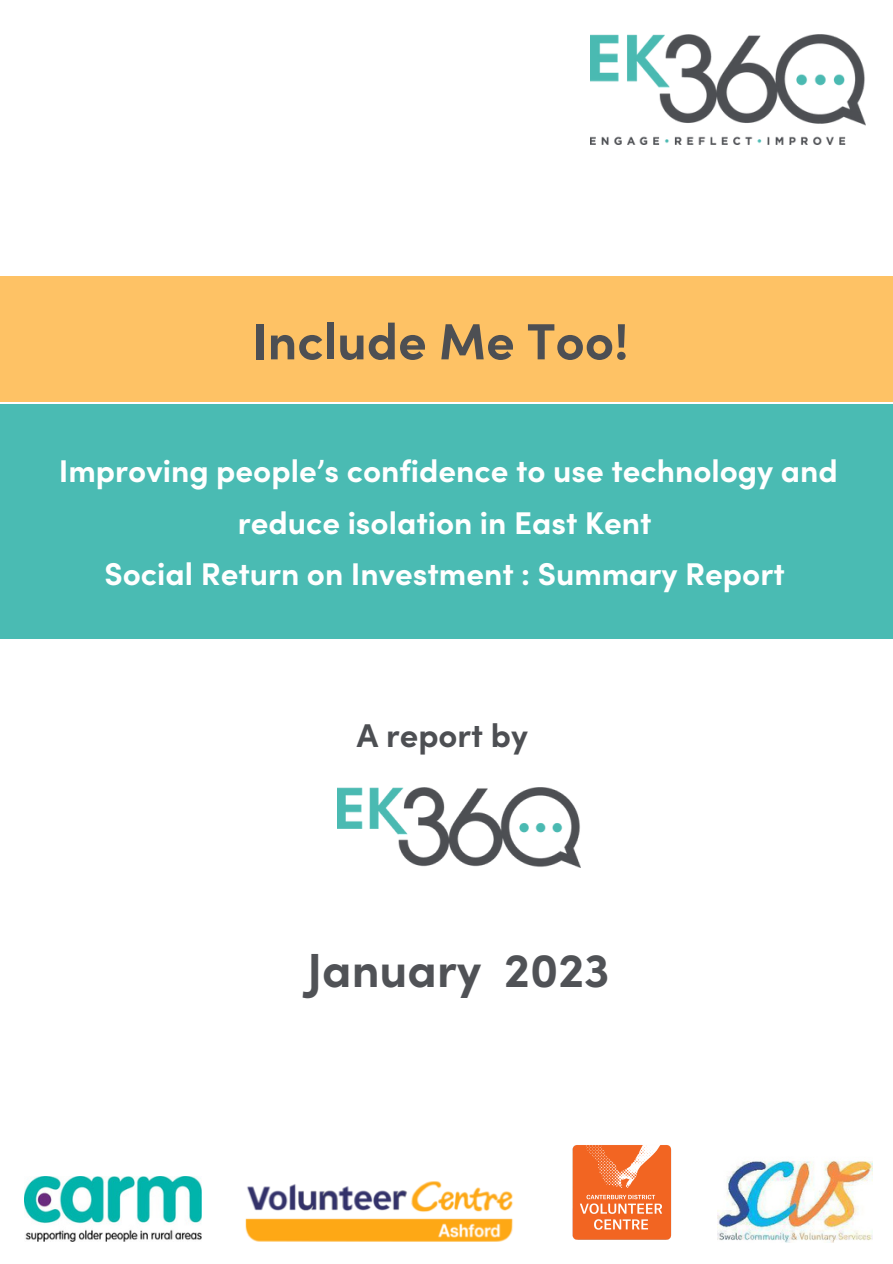
<style>
.page{position:relative;width:893px;height:1264px;background:#fff}
.page>*{position:absolute;margin:0;border:0;box-sizing:border-box;transform-origin:0 0}
.t1{font:700 51px "Sofia Pro";color:#4d4f53}
.t2{font:700 48px "Sofia Pro";color:#505256}
.t3{font:700 33px "Sofia Pro";color:#4d4f53}
.t4{font:700 31.5px/51.8px "Sofia Pro";color:#fff;text-align:center}
</style>
<div class="page">
<div style="left:0;top:405px;width:892px;height:234px;background:#4abbb3"></div>
<img style="left:590px;top:34px;width:275px;height:110px">
<img style="left:337px;top:787px;width:243px;height:80px">
<div style="left:0;top:276px;width:892px;height:125px;background:#fec265"></div>
<img style="left:24px;top:1176px;width:178px;height:65px">
<img style="left:245px;top:1181px;width:268px;height:61px">
<img style="left:717px;top:1160px;width:155px;height:82px">
<img style="left:572px;top:1145px;width:100px;height:95px">
<h1 class="t1" style="left:252px;top:308px;width:378px">Include Me Too!</h1>
<p class="t4" style="left:59px;top:444px;width:780px">Improving people’s confidence to use technology and reduce isolation in East Kent<br>Social Return on Investment : Summary Report</p>
<p class="t3" style="left:357px;top:713px;width:173px">A report by</p>
<h2 class="t2" style="left:307px;top:938px;width:304px">January 2023</h2>
</div>
